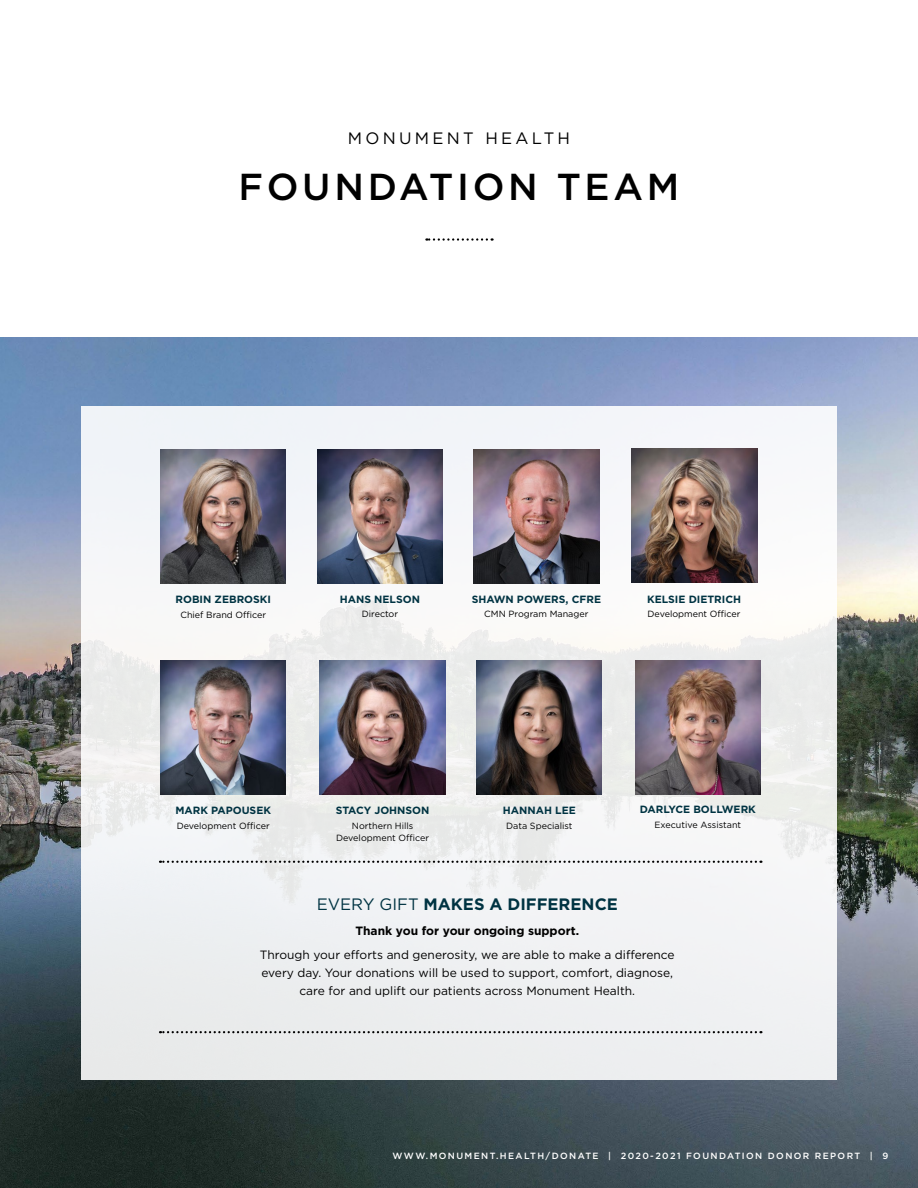
<style>
.page{position:relative;width:918px;height:1188px;background:#fff}
.page>*{position:absolute;margin:0;border:0;box-sizing:border-box;transform-origin:0 0}
.t1{font:500 37.5px "Gotham";letter-spacing:.1em;color:#000}
.t2{font:700 16.5px "Gotham";color:#003342}
.t3{font:16.5px "Gotham";letter-spacing:.2em;color:#000}
.t4{font:12px/18px "Gotham";color:#000;text-align:center}
.t5{font:700 12px "Gotham";color:#000}
.t6{font:700 10.5px "Gotham";color:#003342}
.t7{font:9px/12px "Gotham";color:#000;text-align:center}
.t8{font:500 9px "Gotham";letter-spacing:.155em;color:#fff}
.s1{font-weight:400}
</style>
<div class="page">
<img style="left:0;top:338px;width:918px;height:850px">
<svg style="left:426px;top:238px;width:67px;height:3px"></svg>
<div style="left:81px;top:406px;width:756px;height:674px;background:#f0f2f4"></div>
<img style="left:160px;top:450px;width:126px;height:133px">
<img style="left:474px;top:450px;width:125px;height:133px">
<img style="left:317px;top:450px;width:126px;height:133px">
<img style="left:632px;top:449px;width:125px;height:133px">
<img style="left:635px;top:661px;width:126px;height:134px">
<img style="left:160px;top:660px;width:126px;height:134px">
<img style="left:319px;top:660px;width:126px;height:134px">
<img style="left:476px;top:660px;width:126px;height:134px">
<svg style="left:160px;top:861px;width:601px;height:2px"></svg>
<svg style="left:160px;top:1031px;width:601px;height:2px"></svg>
<h2 class="t3" style="left:348px;top:128px;width:224px">MONUMENT HEALTH</h2>
<h1 class="t1" style="left:239px;top:162px;width:442px">FOUNDATION TEAM</h1>
<p class="t6" style="left:176px;top:593px;width:97px">ROBIN ZEBROSKI</p>
<p class="t7" style="left:180px;top:609px;width:87px">Chief Brand Officer</p>
<p class="t6" style="left:340px;top:592px;width:82px">HANS NELSON</p>
<p class="t7" style="left:362px;top:608px;width:38px">Director</p>
<p class="t6" style="left:472px;top:592px;width:131px">SHAWN POWERS, CFRE</p>
<p class="t7" style="left:484px;top:608px;width:106px">CMN Program Manager</p>
<p class="t6" style="left:647px;top:592px;width:96px">KELSIE DIETRICH</p>
<p class="t7" style="left:648px;top:608px;width:94px">Development Officer</p>
<p class="t6" style="left:175px;top:804px;width:97px">MARK PAPOUSEK</p>
<p class="t7" style="left:177px;top:819px;width:94px">Development Officer</p>
<p class="t6" style="left:336px;top:804px;width:95px">STACY JOHNSON</p>
<p class="t7" style="left:336px;top:819px;width:94px">Northern Hills<br>Development Officer</p>
<p class="t6" style="left:503px;top:804px;width:74px">HANNAH LEE</p>
<p class="t7" style="left:506px;top:819px;width:68px">Data Specialist</p>
<p class="t6" style="left:640px;top:803px;width:118px">DARLYCE BOLLWERK</p>
<p class="t7" style="left:655px;top:818px;width:88px">Executive Assistant</p>
<h2 class="t2" style="left:317px;top:893px;width:303px"><span class="s1">EVERY GIFT</span> MAKES A DIFFERENCE</h2>
<p class="t5" style="left:355px;top:922px;width:225px">Thank you for your ongoing support.</p>
<p class="t4" style="left:260px;top:946px;width:416px">Through your efforts and generosity, we are able to make a difference every day. Your donations will be used to support, comfort, diagnose, care for and uplift our patients across Monument Health.</p>
<p class="t8" style="left:393px;top:1149px;width:497px">WWW.MONUMENT.HEALTH/DONATE | 2020-2021 FOUNDATION DONOR REPORT | 9</p>
</div>
